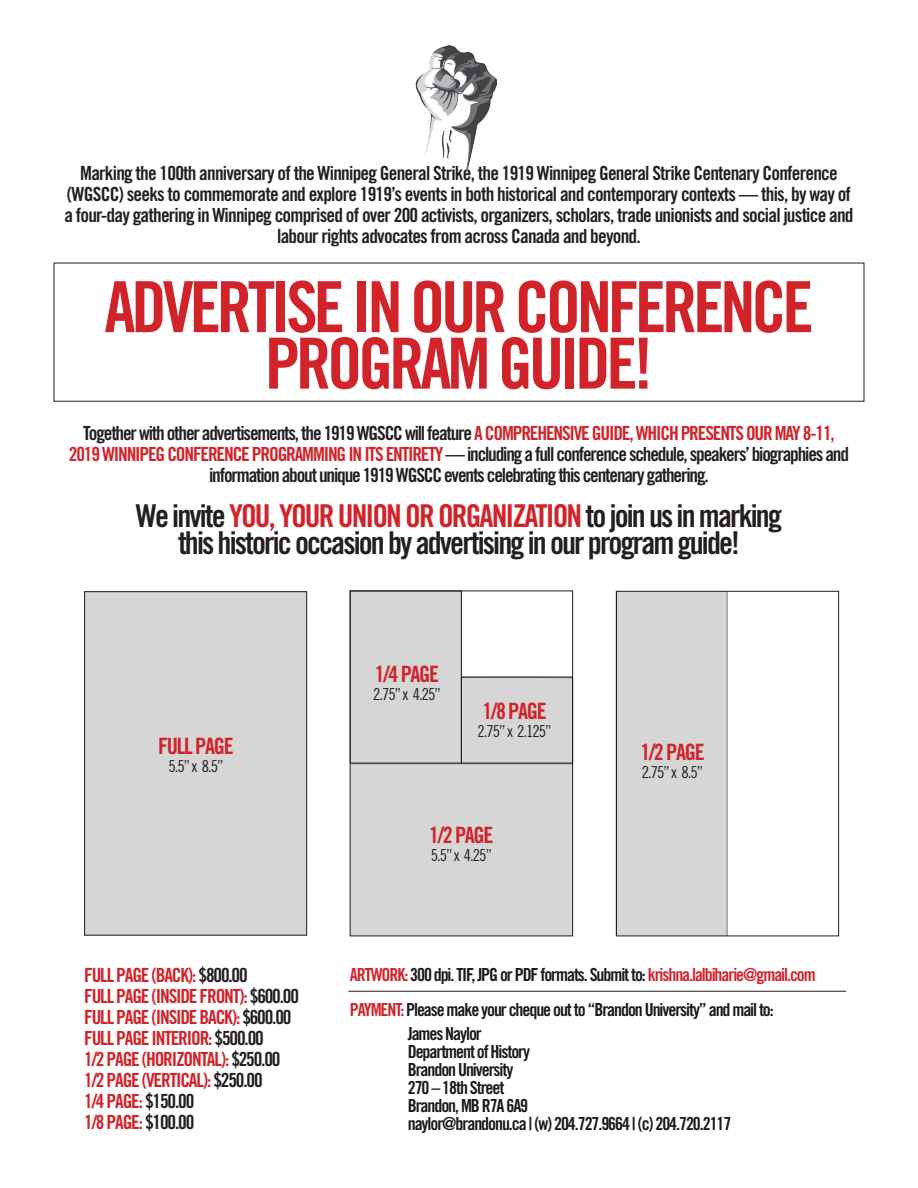
<style>
.page{position:relative;width:918px;height:1188px;background:#fff}
.page>*{position:absolute;margin:0;border:0;box-sizing:border-box;transform-origin:0 0}
.t1{font:70.65px/56.6px "Trade Gothic Bold Cond Twenty";letter-spacing:-.06em;color:#d1232a;text-align:center}
.t2{font:31.5px/27px "Trade Gothic Bold Cond Twenty";letter-spacing:-.06em;color:#231f20;text-align:center}
.t3{font:22.5px "Trade Gothic Bold Cond Twenty";letter-spacing:-.06em;color:#d1232a}
.t4{font:19.5px/21px "Trade Gothic Bold Cond Twenty";letter-spacing:-.04em;color:#231f20;text-align:center}
.t5{font:19.5px/21px "Trade Gothic Bold Cond Twenty";letter-spacing:-.06em;color:#231f20;text-align:center}
.t6{font:19.5px "Trade Gothic Bold Cond Twenty";letter-spacing:-.06em;color:#d1232a}
.t7{font:18px "Trade Gothic Bold Cond Twenty";letter-spacing:-.06em;color:#1a1a1a}
.t8{font:18px "Trade Gothic Bold Cond Twenty";letter-spacing:-.06em;color:#d1232a}
.t9{font:16.5px "Trade Gothic Cond Eighteen";letter-spacing:-.06em;color:#231f20}
.s1{color:#d1232a}
.s2{color:#231f20}
.s3{color:#1a1a1a}
</style>
<div class="page">
<img style="left:352px;top:593px;width:219px;height:341px">
<div style="left:618px;top:593px;width:110px;height:341px;background:#d6d6d6"></div>
<div style="left:616px;top:591px;width:223px;height:345px;border:1px solid #231f20"></div>
<div style="left:84px;top:591px;width:223px;height:345px;border:1px solid #231f20"></div>
<div style="left:350px;top:591px;width:112px;height:172px;border:1px solid #231f20"></div>
<div style="left:461px;top:677px;width:112px;height:86px;border:1px solid #231f20"></div>
<div style="left:350px;top:591px;width:223px;height:345px;border:1px solid #231f20"></div>
<div style="left:54px;top:263px;width:810px;height:139px;border:1px solid #231f20"></div>
<img style="left:415px;top:46px;width:81px;height:126px">
<hr style="left:348px;top:991px;width:498px;height:1px;background:#231f20">
<p class="t4" style="left:64px;top:162px;width:791px">Marking the 100th anniversary of the Winnipeg General Strike, the 1919 Winnipeg General Strike Centenary Conference (WGSCC) seeks to commemorate and explore 1919’s events in both historical and contemporary contexts — this, by way of a four-day gathering in Winnipeg comprised of over 200 activists, organizers, scholars, trade unionists and social justice and labour rights advocates from across Canada and beyond.</p>
<p class="t1" style="left:104px;top:278px;width:711px">ADVERTISE IN OUR CONFERENCE<br>PROGRAM GUIDE!</p>
<p class="t5" style="left:69px;top:422px;width:782px">Together with other advertisements, the 1919 WGSCC will feature <span class="s1">A COMPREHENSIVE GUIDE, WHICH PRESENTS OUR MAY 8-11,<br>2019 WINNIPEG CONFERENCE PROGRAMMING IN ITS ENTIRETY</span> — including a full conference schedule, speakers’ biographies and information about unique 1919 WGSCC events celebrating this centenary gathering.</p>
<p class="t2" style="left:136px;top:502px;width:648px">We invite <span class="s1">YOU, YOUR UNION OR ORGANIZATION</span> to join us in marking this historic occasion by advertising in our program guide!</p>
<p class="t3" style="left:158px;top:733px;width:77px">FULL PAGE</p>
<p class="t9" style="left:168px;top:757px;width:57px">5.5” x 8.5”</p>
<p class="t6" style="left:84px;top:963px;width:165px">FULL PAGE (BACK): <span class="s2">$800.00</span></p>
<p class="t6" style="left:84px;top:984px;width:216px">FULL PAGE (INSIDE FRONT): <span class="s2">$600.00</span></p>
<p class="t6" style="left:84px;top:1005px;width:209px">FULL PAGE (INSIDE BACK): <span class="s2">$600.00</span></p>
<p class="t6" style="left:84px;top:1026px;width:181px">FULL PAGE INTERIOR: <span class="s2">$500.00</span></p>
<p class="t6" style="left:84px;top:1047px;width:198px">1/2 PAGE (HORIZONTAL): <span class="s2">$250.00</span></p>
<p class="t6" style="left:84px;top:1068px;width:180px">1/2 PAGE (VERTICAL): <span class="s2">$250.00</span></p>
<p class="t6" style="left:84px;top:1089px;width:112px">1/4 PAGE: <span class="s2">$150.00</span></p>
<p class="t6" style="left:84px;top:1110px;width:112px">1/8 PAGE: <span class="s2">$100.00</span></p>
<p class="t3" style="left:375px;top:660px;width:66px">1/4 PAGE</p>
<p class="t9" style="left:373px;top:684px;width:69px">2.75” x 4.25”</p>
<p class="t3" style="left:482px;top:698px;width:66px">1/8 PAGE</p>
<p class="t9" style="left:478px;top:722px;width:76px">2.75” x 2.125”</p>
<p class="t3" style="left:429px;top:822px;width:66px">1/2 PAGE</p>
<p class="t9" style="left:431px;top:846px;width:63px">5.5” x 4.25”</p>
<p class="t3" style="left:640px;top:739px;width:66px">1/2 PAGE</p>
<p class="t9" style="left:642px;top:763px;width:63px">2.75” x 8.5”</p>
<p class="t8" style="left:350px;top:963px;width:467px">ARTWORK: <span class="s3">300 dpi. TIF, JPG or PDF formats. Submit to:</span> krishna.lalbiharie@gmail.com</p>
<p class="t7" style="left:350px;top:998px;width:425px"><span class="s1">PAYMENT:</span> Please make your cheque out to “Brandon University” and mail to:</p>
<p class="t7" style="left:408px;top:1022px;width:76px">James Naylor</p>
<p class="t7" style="left:408px;top:1040px;width:124px">Department of History</p>
<p class="t7" style="left:408px;top:1058px;width:107px">Brandon University</p>
<p class="t7" style="left:408px;top:1076px;width:98px">270 – 18th Street</p>
<p class="t7" style="left:408px;top:1094px;width:122px">Brandon, MB R7A 6A9</p>
<p class="t7" style="left:408px;top:1112px;width:325px">naylor@brandonu.ca | (w) 204.727.9664 | (c) 204.720.2117</p>
</div>
